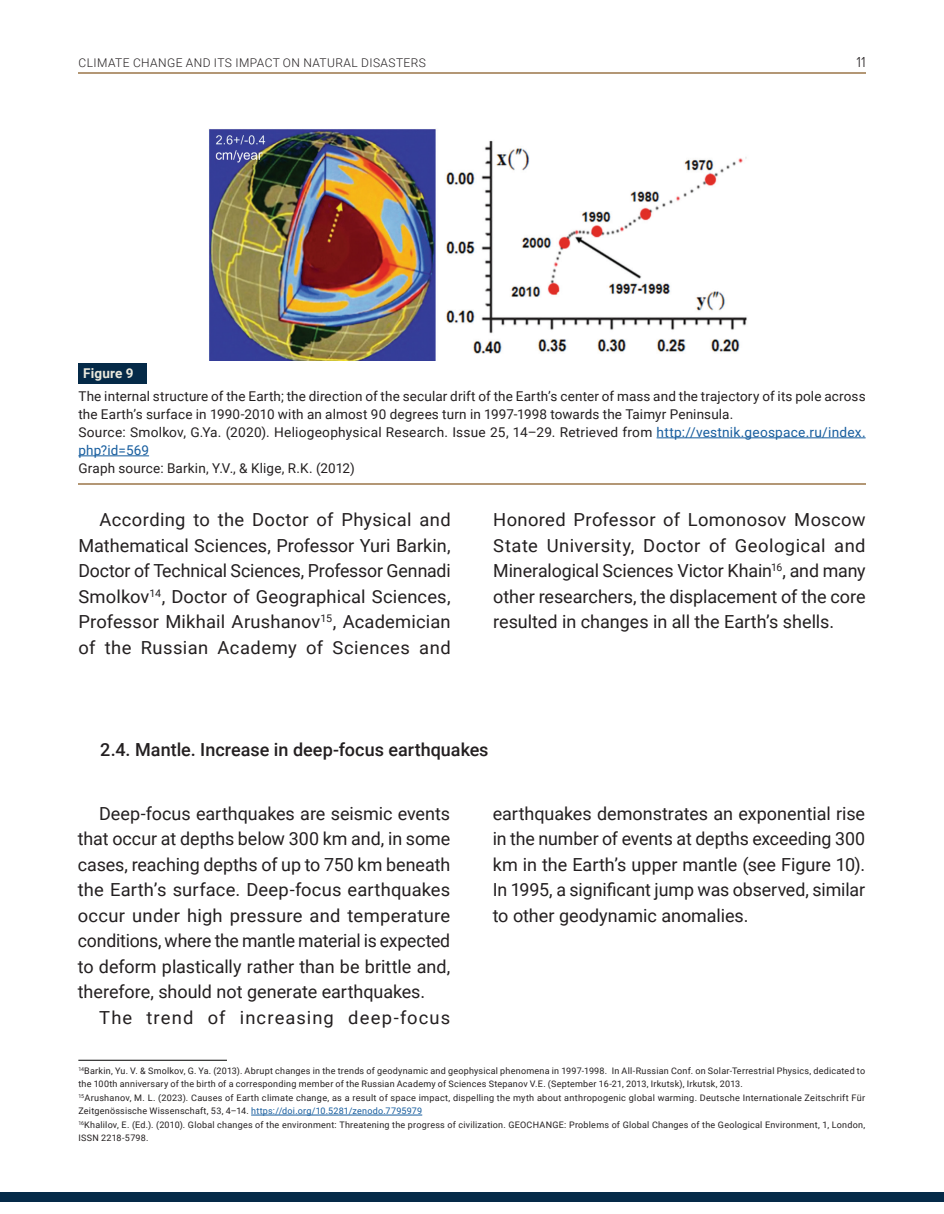
<style>
.page{position:relative;width:944px;height:1214px;background:#fff}
.page>*{position:absolute;margin:0;border:0;box-sizing:border-box;transform-origin:0 0}
.Основной_Т_-_2к{font:18px/25.5px "Roboto";color:#231f20;text-align:justify}
.Подпункты{font:500 18px "Roboto";color:#231f20}
.Основной_Т_-_2к-2{font:18px "Roboto";letter-spacing:.06em;color:#231f20}
.t1{font:300 15px "Proxima Nova";color:#231f20}
.Подпись_рисунка{font:13.5px/18px "Roboto";letter-spacing:.01em;color:#231f20}
.Сноска{font:700 13.5px "Roboto";letter-spacing:.01em;color:#ebe9dd}
.t2{font:300 12px "Roboto";letter-spacing:.035em;color:#231f20}
.Сноска-2{font:9px/13.5px "Roboto";letter-spacing:.025em;color:#231f20}
.s1{color:#175d9e}
</style>
<div class="page">
<hr style="left:78px;top:72px;width:787px;height:2px;background:#b39775">
<div style="left:0;top:1192px;width:944px;height:9px;background:#052a48"></div>
<hr style="left:78px;top:483px;width:787px;height:2px;background:#b39775">
<hr style="left:78px;top:1059px;width:149px;height:1px;background:#000">
<hr style="left:251px;top:1114px;width:171px;height:1px;background:#175d9e">
<img style="left:209px;top:129px;width:538px;height:231px">
<hr style="left:656px;top:437px;width:209px;height:1px;background:#175d9e">
<hr style="left:78px;top:455px;width:71px;height:1px;background:#175d9e">
<div style="left:78px;top:364px;width:68px;height:20px;background:#052a48"></div>
<p class="t2" style="left:79px;top:54px;width:349px">CLIMATE CHANGE AND ITS IMPACT ON NATURAL DISASTERS</p>
<p class="t1" style="left:856px;top:53px;width:11px">11</p>
<p class="Сноска" style="left:83px;top:363px;width:52px">Figure 9</p>
<p class="Подпись_рисунка" style="left:78px;top:386px;width:788px">The internal structure of the Earth; the direction of the secular drift of the Earth’s center of mass and the trajectory of its pole across the Earth’s surface in 1990-2010 with an almost 90 degrees turn in 1997-1998 towards the Taimyr Peninsula.</p>
<p class="Подпись_рисунка" style="left:78px;top:422px;width:788px">Source: Smolkov, G.Ya. (2020). Heliogeophysical Research. Issue 25, 14–29. Retrieved from <span class="s1">http://vestnik.geospace.ru/index. php?id=569</span></p>
<p class="Подпись_рисунка" style="left:78px;top:458px;width:278px">Graph source: Barkin, Y.V., &amp; Klige, R.K. (2012)</p>
<p class="Основной_Т_-_2к" style="left:78px;top:506px;width:374px;text-indent:21px">According to the Doctor of Physical and Mathematical Sciences, Professor Yuri Barkin, Doctor of Technical Sciences, Professor Gennadi Smolkov<sup>14</sup>, Doctor of Geographical Sciences, Professor Mikhail Arushanov<sup>15</sup>, Academician of the Russian Academy of Sciences and</p>
<p class="Основной_Т_-_2к" style="left:493px;top:506px;width:374px">Honored Professor of Lomonosov Moscow State University, Doctor of Geological and Mineralogical Sciences Victor Khain<sup>16</sup>, and many other researchers, the displacement of the core resulted in changes in all the Earth’s shells.</p>
<p class="Подпункты" style="left:100px;top:737px;width:390px">2.4. Mantle. Increase in deep-focus earthquakes</p>
<p class="Основной_Т_-_2к" style="left:78px;top:800px;width:374px;text-indent:21px">Deep-focus earthquakes are seismic events that occur at depths below 300 km and, in some cases, reaching depths of up to 750 km beneath the Earth’s surface. Deep-focus earthquakes occur under high pressure and temperature conditions, where the mantle material is expected to deform plastically rather than be brittle and, therefore, should not generate earthquakes.</p>
<p class="Основной_Т_-_2к-2" style="left:99px;top:1004px;width:352px">The trend of increasing deep-focus</p>
<p class="Основной_Т_-_2к" style="left:493px;top:800px;width:374px">earthquakes demonstrates an exponential rise in the number of events at depths exceeding 300 km in the Earth’s upper mantle (see Figure 10).<br>In 1995, a significant jump was observed, similar to other geodynamic anomalies.</p>
<p class="Сноска-2" style="left:78px;top:1063px;width:788px"><sup>14</sup>Barkin, Yu. V. &amp; Smolkov, G. Ya. (2013). Abrupt changes in the trends of geodynamic and geophysical phenomena in 1997-1998. In All-Russian Conf. on Solar-Terrestrial Physics, dedicated to the 100th anniversary of the birth of a corresponding member of the Russian Academy of Sciences Stepanov V.E. (September 16-21, 2013, Irkutsk), Irkutsk, 2013.</p>
<p class="Сноска-2" style="left:78px;top:1090px;width:788px"><sup>15</sup>Arushanov, M. L. (2023). Causes of Earth climate change, as a result of space impact, dispelling the myth about anthropogenic global warming. Deutsche Internationale Zeitschrift Für<br>Zeitgenössische Wissenschaft, 53, 4–14. <span class="s1">https://doi.org/10.5281/zenodo.7795979</span></p>
<p class="Сноска-2" style="left:78px;top:1117px;width:788px"><sup>16</sup>Khalilov, E. (Ed.). (2010). Global changes of the environment: Threatening the progress of civilization. GEOCHANGE: Problems of Global Changes of the Geological Environment, 1, London,<br>ISSN 2218-5798.</p>
</div>
